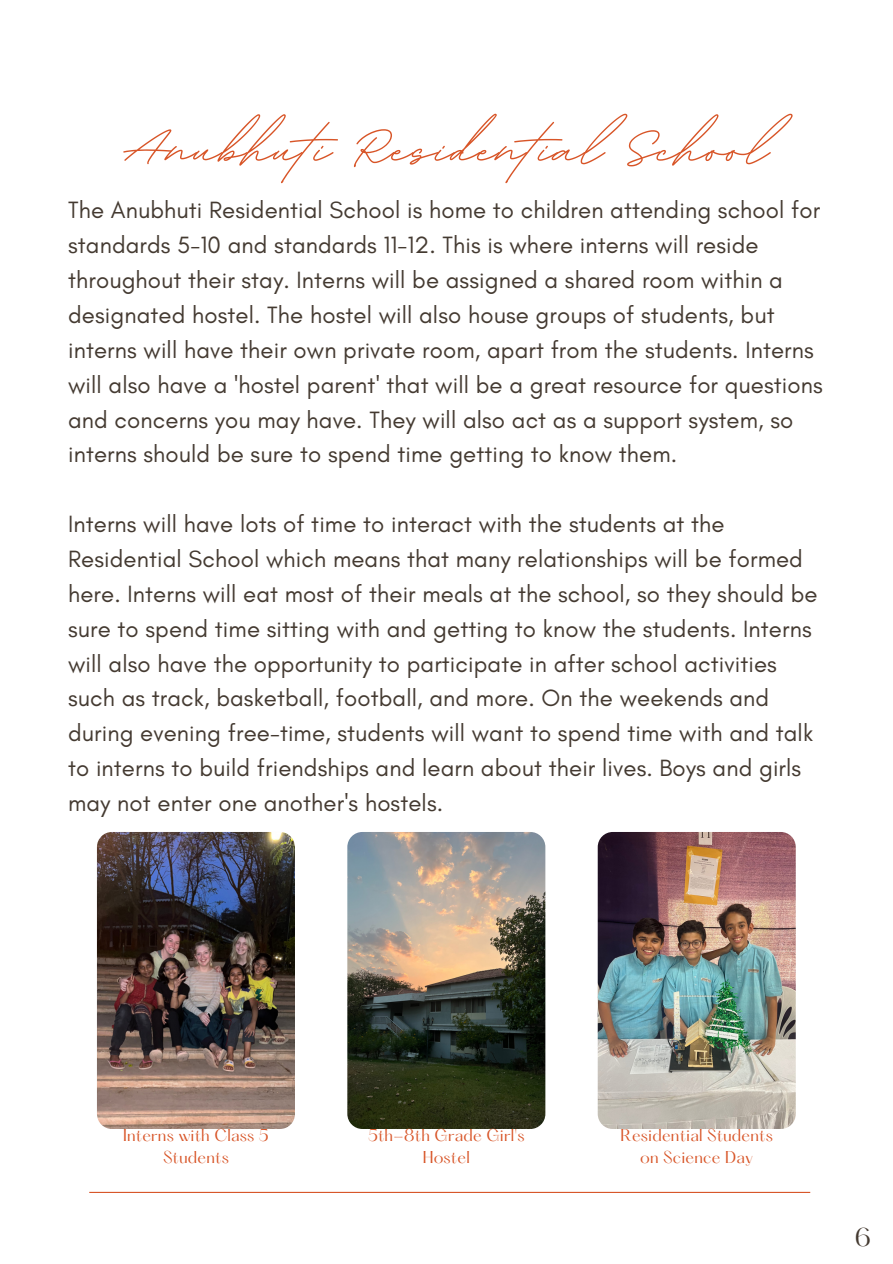
<style>
.page{position:relative;width:893px;height:1264px;background:#fff}
.page>*{position:absolute;margin:0;border:0;box-sizing:border-box;transform-origin:0 0}
.t1{font:700 89.85px "BD Script";letter-spacing:.01em;color:#d85528}
.t2{font:24px/34.8px "Glacial Indifference";letter-spacing:.005em;color:#443a31}
.t3{font:22.5px "Hatton";color:#443a31}
.t4{font:15px/22.5px "Hatton";letter-spacing:.01em;color:#d85528;text-align:center}
</style>
<div class="page">
<hr style="left:89px;top:1191px;width:721px;height:1px;background:#d85528">
<img style="left:347px;top:832px;width:198px;height:296px;border-radius:15px">
<img style="left:597px;top:832px;width:198px;height:296px;border-radius:15px">
<img style="left:97px;top:832px;width:198px;height:296px;border-radius:15px">
<p class="t1" style="left:125px;top:89px;width:645px">Anubhuti Residential School</p>
<p class="t2" style="left:68px;top:192px;width:756px">The Anubhuti Residential School is home to children attending school for standards 5-10 and standards 11-12. This is where interns will reside throughout their stay. Interns will be assigned a shared room within a designated hostel. The hostel will also house groups of students, but interns will have their own private room, apart from the students. Interns will also have a 'hostel parent' that will be a great resource for questions and concerns you may have. They will also act as a support system, so interns should be sure to spend time getting to know them.</p>
<p class="t2" style="left:68px;top:506px;width:751px">Interns will have lots of time to interact with the students at the Residential School which means that many relationships will be formed here. Interns will eat most of their meals at the school, so they should be sure to spend time sitting with and getting to know the students. Interns will also have the opportunity to participate in after school activities such as track, basketball, football, and more. On the weekends and during evening free-time, students will want to spend time with and talk to interns to build friendships and learn about their lives. Boys and girls may not enter one another's hostels.</p>
<p class="t4" style="left:123px;top:1125px;width:147px">Interns with Class 5<br>Students</p>
<p class="t4" style="left:368px;top:1125px;width:158px">5th-8th Grade Girl's<br>Hostel</p>
<p class="t4" style="left:620px;top:1125px;width:154px">Residential Students on Science Day</p>
<p class="t3" style="left:854px;top:1226px;width:18px">6</p>
</div>
